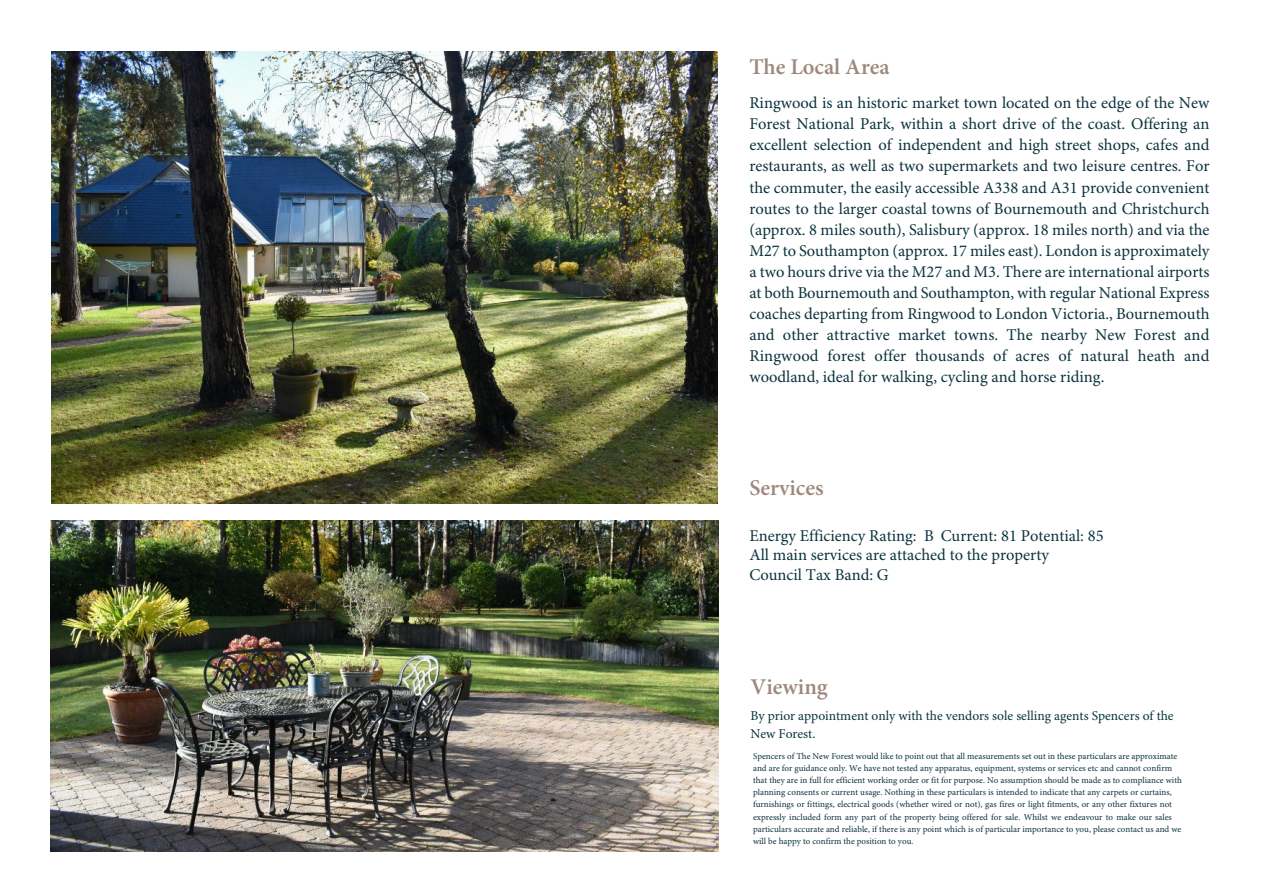
<style>
.page{position:relative;width:1263px;height:893px;background:#fff}
.page>*{position:absolute;margin:0;border:0;box-sizing:border-box;transform-origin:0 0}
.t1{font:600 22.5px "Minion Pro";color:#9e887b}
.t2{font:16.5px/21.1px "Minion Pro";color:#0b333d;text-align:justify}
.t3{font:13.5px/18.1px "Minion Pro";color:#0b333d}
.t4{font:9px/12.1px "Minion Pro";color:#0b333d}
</style>
<div class="page">
<img style="left:51px;top:51px;width:666px;height:453px">
<img style="left:50px;top:521px;width:668px;height:331px">
<h1 class="t1" style="left:749px;top:57px;width:142px">The Local Area</h1>
<p class="t2" style="left:749px;top:94px;width:462px">Ringwood is an historic market town located on the edge of the New Forest National Park, within a short drive of the coast. Offering an excellent selection of independent and high street shops, cafes and restaurants, as well as two supermarkets and two leisure centres. For the commuter, the easily accessible A338 and A31 provide convenient routes to the larger coastal towns of Bournemouth and Christchurch (approx. 8 miles south), Salisbury (approx. 18 miles north) and via the M27 to Southampton (approx. 17 miles east). London is approximately a two hours drive via the M27 and M3. There are international airports at both Bournemouth and Southampton, with regular National Express coaches departing from Ringwood to London Victoria., Bournemouth and other attractive market towns. The nearby New Forest and Ringwood forest offer thousands of acres of natural heath and woodland, ideal for walking, cycling and horse riding.</p>
<h1 class="t1" style="left:749px;top:479px;width:76px">Services</h1>
<p class="t2" style="left:749px;top:528px;width:356px;line-height:19.2px;text-align:left">Energy Efficiency Rating: B Current: 81 Potential: 85<br>All main services are attached to the property<br>Council Tax Band: G</p>
<h1 class="t1" style="left:750px;top:677px;width:79px">Viewing</h1>
<p class="t3" style="left:750px;top:708px;width:425px">By prior appointment only with the vendors sole selling agents Spencers of the<br>New Forest.</p>
<p class="t4" style="left:753px;top:751px;width:430px">Spencers of The New Forest would like to point out that all measurements set out in these particulars are approximate and are for guidance only. We have not tested any apparatus, equipment, systems or services etc and cannot confirm that they are in full for efficient working order or fit for purpose. No assumption should be made as to compliance with planning consents or current usage. Nothing in these particulars is intended to indicate that any carpets or curtains, furnishings or fittings, electrical goods (whether wired or not), gas fires or light fitments, or any other fixtures not expressly included form any part of the property being offered for sale. Whilst we endeavour to make our sales particulars accurate and reliable, if there is any point which is of particular importance to you, please contact us and we will be happy to confirm the position to you.</p>
</div>
